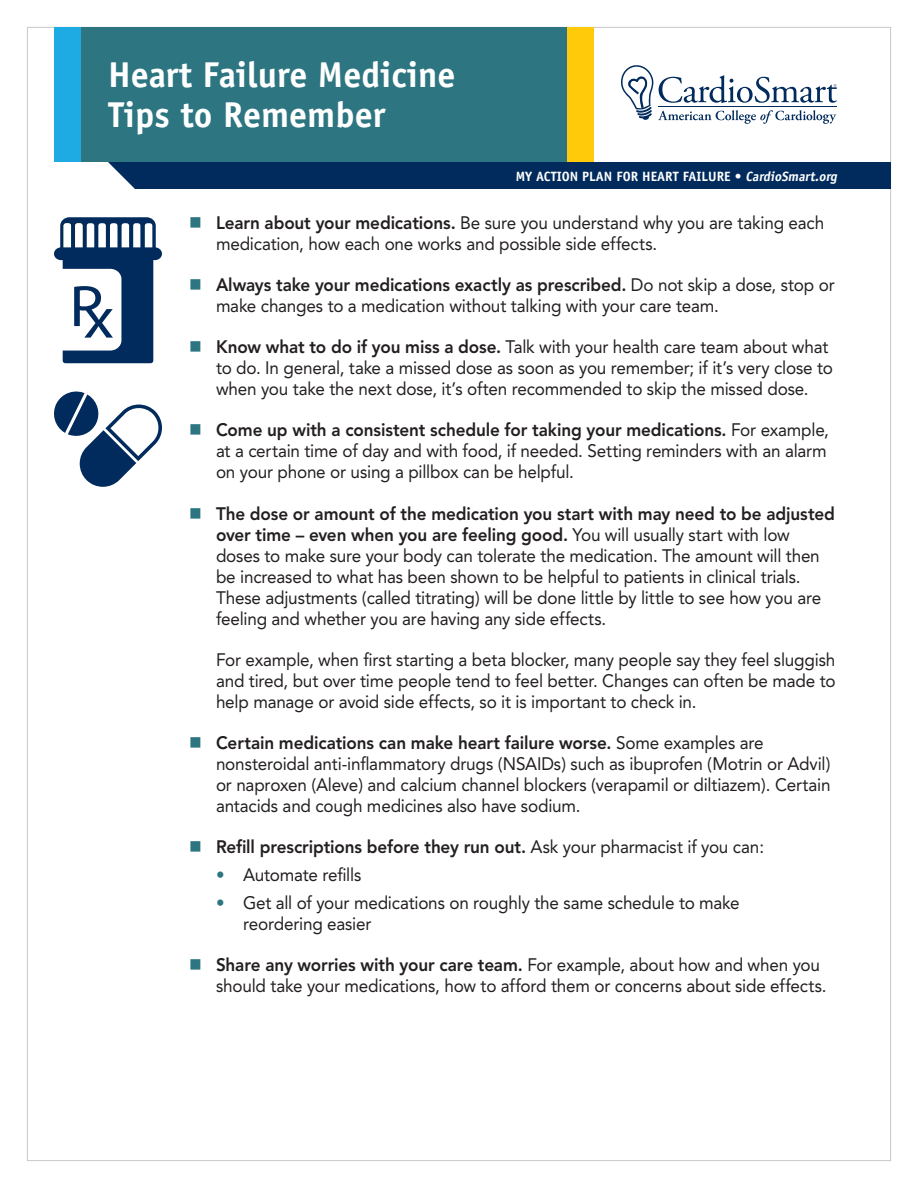
<style>
.page{position:relative;width:918px;height:1188px;background:#fff}
.page>*{position:absolute;margin:0;border:0;box-sizing:border-box;transform-origin:0 0}
.Heading_-_White{font:700 36px/40.5px "Officina Sans";color:#fff}
.Text_-_Extra_space_b{font:18px/21px "Avenir";letter-spacing:-.01em;color:#231f20;scale:.95 1}
.Text_-_Less_space_be{font:18px/21px "Avenir";letter-spacing:-.01em;color:#231f20;scale:.95 1}
.Text_-_Extra_space_b-2{font:800 18px "Avenir";letter-spacing:-.01em;color:#231f20;scale:.95 1}
.Folio_02_-_CAPs{font:700 13.5px "Officina Sans";color:#fff}
.s1{font-style:italic}
.s2{color:#2d7681}
.s3{font-weight:800}
.s4{font-weight:400}
</style>
<div class="page">
<div style="left:63px;top:224px;width:90px;height:139px;background:#002b5c;border-radius:3px"></div>
<div style="left:60px;top:217px;width:96px;height:40px;background:#002b5c;border-radius:9px"></div>
<svg style="left:54px;top:223px;width:108px;height:37px"></svg>
<svg style="left:62px;top:269px;width:59px;height:82px;background:#d3dae2"></svg>
<svg style="left:54px;top:392px;width:108px;height:95px"></svg>
<div style="left:81px;top:27px;width:486px;height:135px;background:#2d7681"></div>
<div style="left:54px;top:27px;width:27px;height:135px;background:#1eaae2"></div>
<div style="left:567px;top:27px;width:27px;height:135px;background:#feca0a"></div>
<svg style="left:621px;top:65px;width:216px;height:59px"></svg>
<hr style="left:658px;top:107px;width:179px;height:1px;background:#002b5c">
<svg style="left:108px;top:162px;width:27px;height:27px"></svg>
<div style="left:135px;top:162px;width:756px;height:27px;background:#002b5c"></div>
<p class="Heading_-_White" style="left:108px;top:54px;width:349px">Heart Failure Medicine<br>Tips to Remember</p>
<p class="Folio_02_-_CAPs" style="left:516px;top:168px;width:325px">MY ACTION PLAN FOR HEART FAILURE • <span class="s1">CardioSmart.org</span></p>
<p class="Text_-_Extra_space_b" style="left:216px;top:212px;width:642px;text-indent:-27px"><span class="s2">■</span> <span class="s3">Learn about your medications.</span> Be sure you understand why you are taking each medication, how each one works and possible side effects.</p>
<p class="Text_-_Extra_space_b" style="left:216px;top:274px;width:653px;text-indent:-27px"><span class="s2">■</span> <span class="s3">Always take your medications exactly as prescribed.</span> Do not skip a dose, stop or make changes to a medication without talking with your care team.</p>
<p class="Text_-_Extra_space_b" style="left:216px;top:337px;width:651px;text-indent:-27px"><span class="s2">■</span> <span class="s3">Know what to do if you miss a dose.</span> Talk with your health care team about what to do. In general, take a missed dose as soon as you remember; if it’s very close to when you take the next dose, it’s often recommended to skip the missed dose.</p>
<p class="Text_-_Extra_space_b" style="left:216px;top:420px;width:647px;text-indent:-27px"><span class="s2">■</span> <span class="s3">Come up with a consistent schedule for taking your medications.</span> For example, at a certain time of day and with food, if needed. Setting reminders with an alarm on your phone or using a pillbox can be helpful.</p>
<p class="Text_-_Extra_space_b" style="left:216px;top:503px;width:653px;text-indent:-27px"><span class="s2">■</span> <span class="s3">The dose or amount of the medication you start with may need to be adjusted over time – even when you are feeling good.</span> You will usually start with low doses to make sure your body can tolerate the medication. The amount will then be increased to what has been shown to be helpful to patients in clinical trials.<br>These adjustments (called titrating) will be done little by little to see how you are feeling and whether you are having any side effects.</p>
<p class="Text_-_Extra_space_b" style="left:216px;top:649px;width:654px;text-align:justify">For example, when first starting a beta blocker, many people say they feel sluggish and tired, but over time people tend to feel better. Changes can often be made to help manage or avoid side effects, so it is important to check in.</p>
<p class="Text_-_Extra_space_b" style="left:216px;top:733px;width:649px;text-indent:-27px"><span class="s2">■</span> <span class="s3">Certain medications can make heart failure worse.</span> Some examples are nonsteroidal anti-inflammatory drugs (NSAIDs) such as ibuprofen (Motrin or Advil) or naproxen (Aleve) and calcium channel blockers (verapamil or diltiazem). Certain antacids and cough medicines also have sodium.</p>
<p class="Text_-_Extra_space_b-2" style="left:189px;top:837px;width:607px"><span class="s2">■</span> Refill prescriptions before they run out. <span class="s4">Ask your pharmacist if you can:</span></p>
<p class="Text_-_Less_space_be" style="left:216px;top:865px;width:154px"><span class="s2">•</span> Automate refills</p>
<p class="Text_-_Less_space_be" style="left:243px;top:892px;width:524px;text-indent:-27px"><span class="s2">•</span> Get all of your medications on roughly the same schedule to make reordering easier</p>
<p class="Text_-_Extra_space_b" style="left:216px;top:955px;width:644px;text-indent:-27px"><span class="s2">■</span> <span class="s3">Share any worries with your care team.</span> For example, about how and when you should take your medications, how to afford them or concerns about side effects.</p>
</div>
